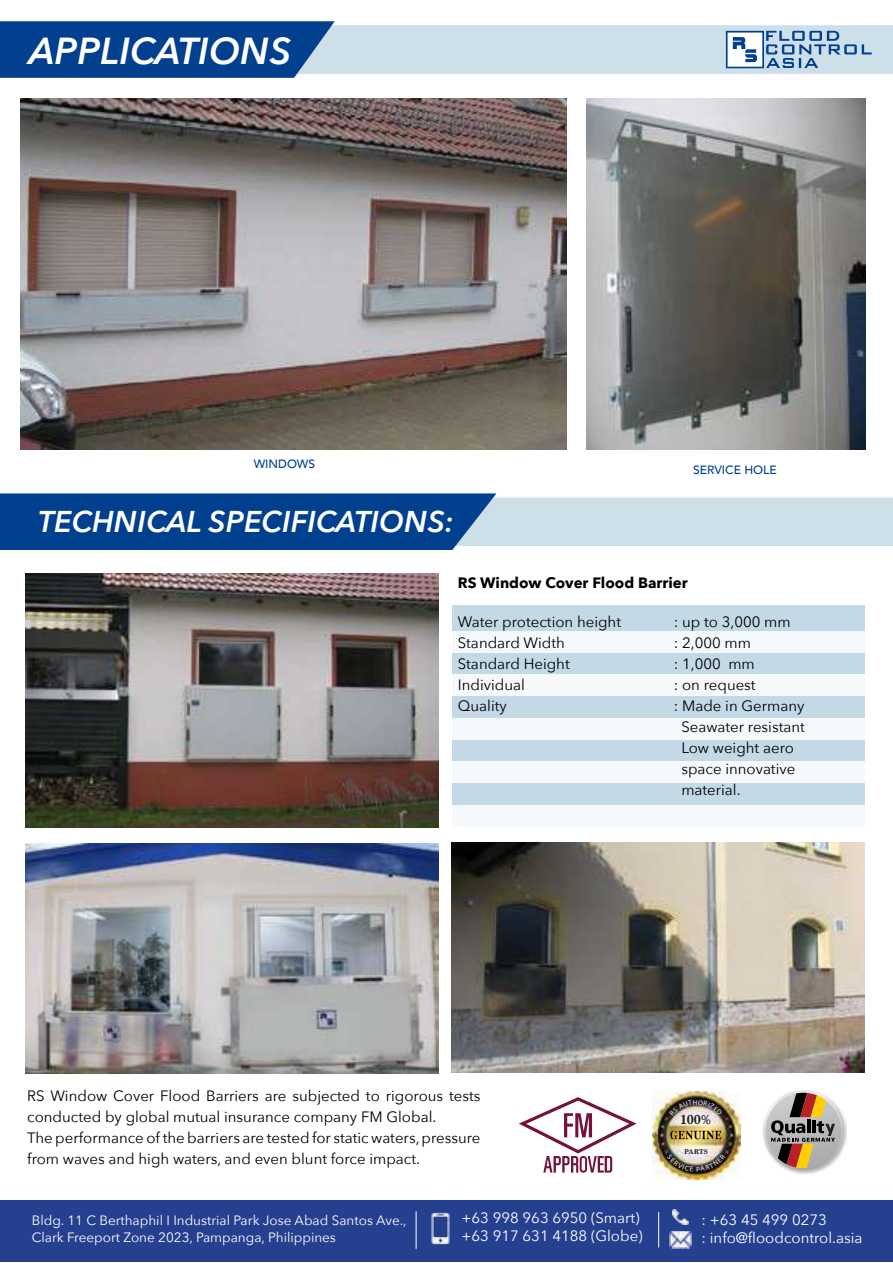
<style>
.page{position:relative;width:893px;height:1263px;background:#fff}
.page>*{position:absolute;margin:0;border:0;box-sizing:border-box;transform-origin:0 0}
.t1{font:italic 600 37.5px "Avenir Next";color:#fff}
.t2{font:italic 600 30px "Avenir Next";color:#fff}
.t3{font:15px/21px "Avenir Next";color:#000}
.t4{font:15px/18px "Avenir Next";color:#fff}
.t5{font:700 15px "Avenir Next";color:#000}
.t6{font:700 13.8px "Marion";color:#241f21;scale:.93 1}
.t7{font:13.5px/16.2px "Avenir Next";color:#fff}
.t8{font:500 12px "Avenir";color:#00408f}
.t9{font:700 7.2px "Marion";color:#241f21}
</style>
<div class="page">
<svg style="left:0;top:21px;width:893px;height:57px;background:#85a6c9"></svg>
<img style="left:763px;top:1090px;width:84px;height:84px">
<svg style="left:763px;top:1090px;width:80px;height:80px"></svg>
<div style="left:766px;top:1093px;width:75px;height:75px;background:#babbbd;border-radius:38px"></div>
<svg style="left:771px;top:1093px;width:64px;height:75px"></svg>
<img style="left:652px;top:1091px;width:89px;height:88px">
<svg style="left:670px;top:1130px;width:52px;height:10px"></svg>
<svg style="left:519px;top:1097px;width:118px;height:75px"></svg>
<svg style="left:0;top:493px;width:893px;height:57px;background:#648dbb"></svg>
<div style="left:452px;top:605px;width:413px;height:26px;background:#c3d9e5"></div>
<div style="left:452px;top:783px;width:413px;height:22px;background:#c3d9e5"></div>
<div style="left:452px;top:696px;width:413px;height:22px;background:#c3d9e5"></div>
<div style="left:452px;top:652px;width:413px;height:22px;background:#c3d9e5"></div>
<div style="left:452px;top:740px;width:413px;height:21px;background:#c3d9e5"></div>
<div style="left:452px;top:631px;width:413px;height:21px;background:#f5f9fb"></div>
<div style="left:452px;top:805px;width:413px;height:22px;background:#f5f9fb"></div>
<div style="left:452px;top:718px;width:413px;height:22px;background:#f5f9fb"></div>
<div style="left:452px;top:674px;width:413px;height:22px;background:#f5f9fb"></div>
<div style="left:452px;top:761px;width:413px;height:22px;background:#f5f9fb"></div>
<div style="left:0;top:1201px;width:893px;height:61px;background:#25408f"></div>
<hr style="left:658px;top:1212px;width:1px;height:35px;background:#fff">
<hr style="left:416px;top:1211px;width:1px;height:38px;background:#fff">
<img style="left:26px;top:573px;width:413px;height:254px">
<img style="left:26px;top:843px;width:413px;height:231px">
<img style="left:452px;top:842px;width:413px;height:231px">
<img style="left:21px;top:98px;width:546px;height:351px">
<img style="left:587px;top:98px;width:278px;height:351px">
<img style="left:432px;top:1212px;width:18px;height:33px">
<img style="left:673px;top:1209px;width:15px;height:16px">
<img style="left:670px;top:1231px;width:21px;height:17px">
<svg style="left:669px;top:1100px;width:54px;height:15px"></svg>
<svg style="left:667px;top:1154px;width:59px;height:18px"></svg>
<h1 class="t1" style="left:29px;top:19px;width:263px">APPLICATIONS</h1>
<p class="t8" style="left:254px;top:453px;width:63px">WINDOWS</p>
<h2 class="t2" style="left:38px;top:496px;width:417px">TECHNICAL SPECIFICATIONS:</h2>
<p class="t8" style="left:693px;top:459px;width:85px">SERVICE HOLE</p>
<p class="t5" style="left:458px;top:570px;width:231px">RS Window Cover Flood Barrier</p>
<p class="t3" style="left:458px;top:611px;width:165px">Water protection height</p>
<p class="t3" style="left:674px;top:611px;width:118px">: up to 3,000 mm</p>
<p class="t3" style="left:458px;top:632px;width:109px">Standard Width</p>
<p class="t3" style="left:674px;top:632px;width:79px">: 2,000 mm</p>
<p class="t3" style="left:458px;top:653px;width:113px">Standard Height</p>
<p class="t3" style="left:674px;top:653px;width:82px">: 1,000 mm</p>
<p class="t3" style="left:458px;top:674px;width:69px">Individual</p>
<p class="t3" style="left:674px;top:674px;width:83px">: on request</p>
<p class="t3" style="left:458px;top:695px;width:50px">Quality</p>
<p class="t3" style="left:681px;top:695px;width:125px;text-indent:-8px">: Made in Germany<br>Seawater resistant<br>Low weight aero space innovative material.</p>
<p class="t3" style="left:27px;top:1085px;width:455px">RS Window Cover Flood Barriers are subjected to rigorous tests conducted by global mutual insurance company FM Global.<br>The performance of the barriers are tested for static waters, pressure from waves and high waters, and even blunt force impact.</p>
<p class="t6" style="left:681px;top:1111px;width:34px">100%</p>
<p class="t9" style="left:684px;top:1147px;width:25px">PARTS</p>
<p class="t7" style="left:32px;top:1212px;width:377px">Bldg. 11 C Berthaphil I Industrial Park Jose Abad Santos Ave.,<br>Clark Freeport Zone 2023, Pampanga, Philippines</p>
<p class="t4" style="left:462px;top:1208px;width:183px">+63 998 963 6950 (Smart) +63 917 631 4188 (Globe)</p>
<p class="t4" style="left:702px;top:1210px;width:162px">: +63 45 499 0273<br>: info@floodcontrol.asia</p>
</div>
